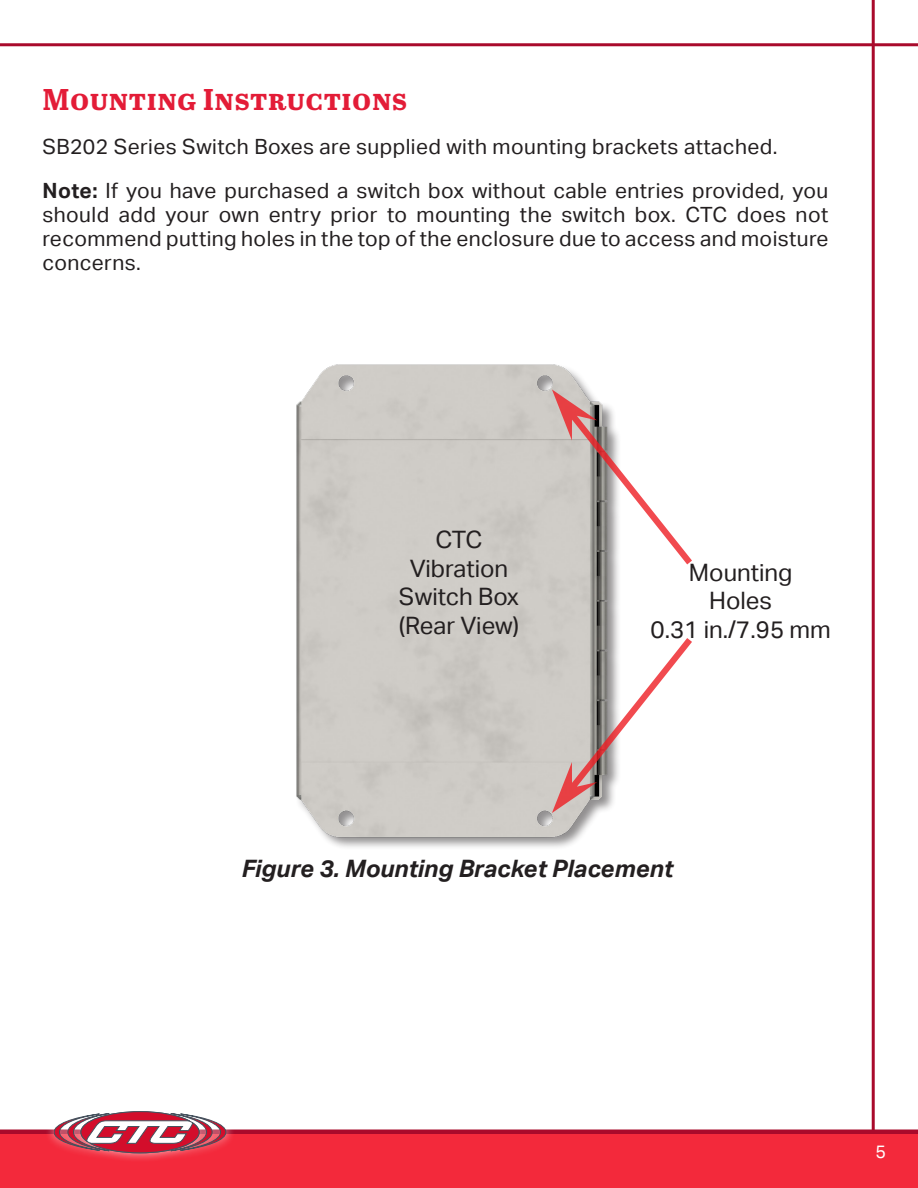
<style>
.page{position:relative;width:918px;height:1188px;background:#fff}
.page>*{position:absolute;margin:0;border:0;box-sizing:border-box;transform-origin:0 0}
.Heading{font:700 30px "Abril Text";letter-spacing:.02em;color:#e31c37}
.t1{font:24px "Aktiv Grotesk";color:#231f20}
.t2{font:italic 700 24px "Aktiv Grotesk";color:#231f20}
.Body{font:21px/24px "Aktiv Grotesk";letter-spacing:.02em;color:#231f20;text-align:justify}
.t3{font:18px "Aktiv Grotesk";color:#fff}
.s1{font-weight:700}
</style>
<div class="page">
<hr style="left:872px;top:0;width:3px;height:1188px;background:#a90a2b">
<div style="left:0;top:1134px;width:918px;height:54px;background:#f3293b"></div>
<hr style="left:0;top:1130px;width:918px;height:4px;background:#a90a2b">
<div style="left:45px;top:1102px;width:190px;height:61px;background:#fff;opacity:.75"></div>
<svg style="left:54px;top:1112px;width:172px;height:41px"></svg>
<hr style="left:0;top:43px;width:918px;height:3px;background:#a90a2b">
<img style="left:296px;top:364px;width:323px;height:483px">
<svg style="left:552px;top:389px;width:140px;height:175px"></svg>
<svg style="left:552px;top:638px;width:140px;height:175px"></svg>
<p class="Heading" style="left:43px;top:77px;width:366px">Mounting Instructions</p>
<p class="Body" style="left:43px;top:135px;width:734px">SB202 Series Switch Boxes are supplied with mounting brackets attached.</p>
<p class="Body" style="left:43px;top:179px;width:788px"><span class="s1">Note:</span> If you have purchased a switch box without cable entries provided, you should add your own entry prior to mounting the switch box. CTC does not recommend putting holes in the top of the enclosure due to access and moisture concerns.</p>
<p class="t1" style="left:436px;top:526px;width:48px">CTC</p>
<p class="t1" style="left:410px;top:554px;width:100px">Vibration</p>
<p class="t1" style="left:399px;top:583px;width:122px">Switch Box</p>
<p class="t1" style="left:399px;top:612px;width:122px">(Rear View)</p>
<p class="t1" style="left:689px;top:558px;width:105px">Mounting</p>
<p class="t1" style="left:709px;top:587px;width:64px">Holes</p>
<p class="t1" style="left:651px;top:616px;width:182px">0.31 in./7.95 mm</p>
<p class="t2" style="left:241px;top:855px;width:433px">Figure 3. Mounting Bracket Placement</p>
<p class="t3" style="left:875px;top:1142px;width:12px">5</p>
</div>
